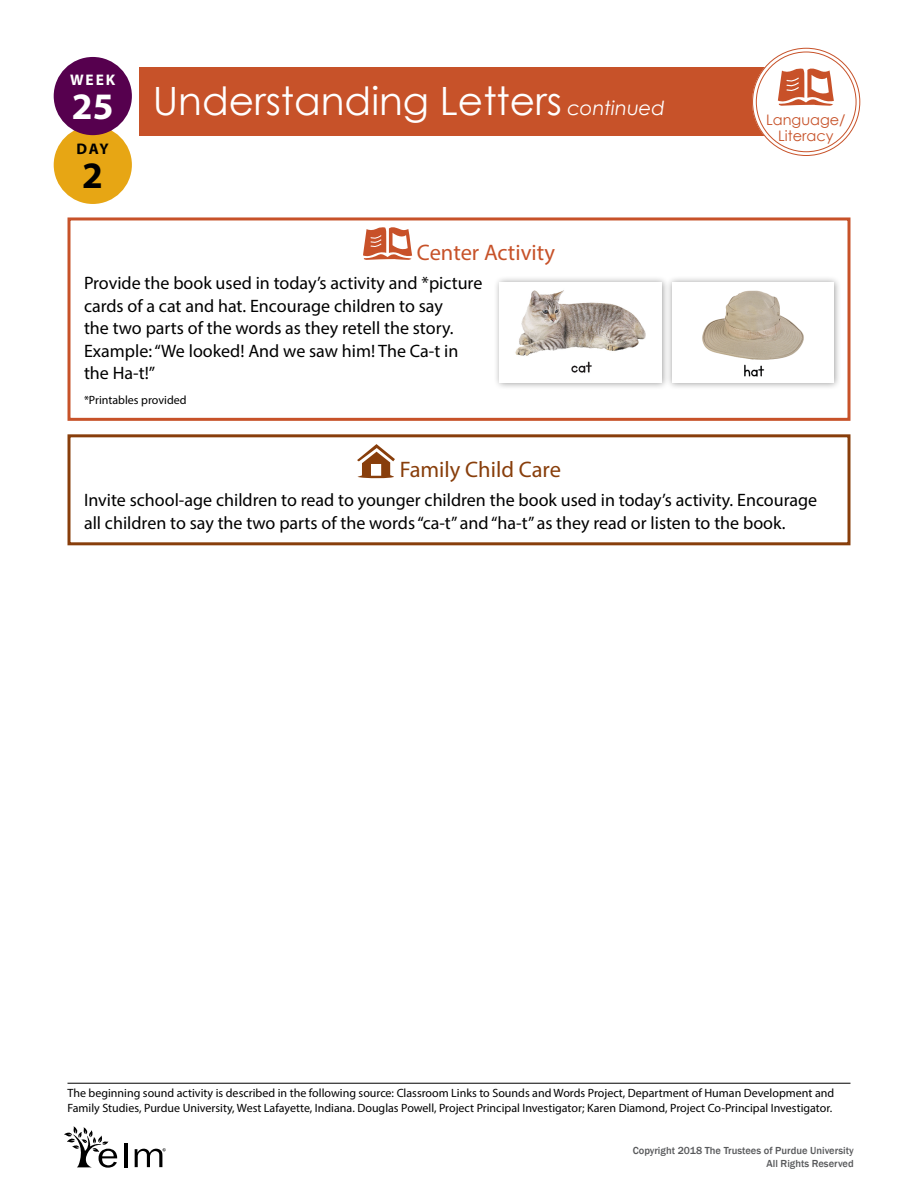
<style>
.page{position:relative;width:918px;height:1188px;background:#fff}
.page>*{position:absolute;margin:0;border:0;box-sizing:border-box;transform-origin:0 0}
.t1{font:39px "Century Gothic";color:#fff}
.t2{font:700 37.5px "Myriad Pro";color:#fff}
.t3{font:700 37.5px "Myriad Pro";color:#000}
.t4{font:22.5px "Myriad Pro";color:#883e0b}
.t5{font:22.5px "Myriad Pro";color:#c75229}
._4-05_Ctr_FCC_Body{font:18px/22.5px "Myriad Pro";color:#000}
.t6{font:700 15.45px "Myriad Pro";color:#fff}
.t7{font:700 15.45px "Myriad Pro";color:#000}
.t8{font:14.55px/15.9px "Century Gothic";color:#c75229;text-align:center}
._2-06_Printable{font:12px/14.4px "Myriad Pro";color:#000}
.t9{font:500 10.5px/12.6px "Franklin Gothic";color:#58595b;text-align:right}
.s1{font-style:italic;font-size:19.5px}
</style>
<div class="page">
<div style="left:140px;top:68px;width:631px;height:68px;background:#c75229"></div>
<div style="left:54px;top:126px;width:78px;height:78px;background:#e7a614;border-radius:50%"></div>
<div style="left:54px;top:57px;width:78px;height:78px;background:#56004e;border-radius:50%"></div>
<div style="left:754px;top:50px;width:104px;height:104px;background:#fff;border-radius:50%"></div>
<div style="left:752px;top:48px;width:108px;height:108px;border:4px solid #fff;border-radius:50%"></div>
<svg style="left:778px;top:69px;width:56px;height:37px"></svg>
<svg style="left:363px;top:227px;width:49px;height:33px"></svg>
<div style="left:493px;top:276px;width:176px;height:114px;background:#000;opacity:.4"></div>
<img style="left:500px;top:283px;width:162px;height:100px">
<div style="left:665px;top:276px;width:176px;height:114px;background:#000;opacity:.4"></div>
<img style="left:672px;top:283px;width:162px;height:100px">
<div style="left:68px;top:217px;width:782px;height:204px;border:3px solid #c75229"></div>
<svg style="left:357px;top:444px;width:38px;height:34px"></svg>
<div style="left:68px;top:434px;width:782px;height:111px;border:3px solid #883e0b"></div>
<hr style="left:68px;top:1083px;width:782px;height:1px;background:#000">
<hr style="left:124px;top:1143px;width:3px;height:24px;background:#000">
<svg style="left:64px;top:1126px;width:53px;height:42px"></svg>
<svg style="left:135px;top:1148px;width:31px;height:19px"></svg>
<p class="t6" style="left:70px;top:69px;width:47px">WEEK</p>
<h2 class="t2" style="left:72px;top:82px;width:43px">25</h2>
<p class="t7" style="left:77px;top:138px;width:34px">DAY</p>
<h2 class="t3" style="left:82px;top:151px;width:22px">2</h2>
<h1 class="t1" style="left:153px;top:74px;width:514px">Understanding Letters <span class="s1">continued</span></h1>
<h2 class="t5" style="left:417px;top:238px;width:140px">Center Activity</h2>
<p class="_4-05_Ctr_FCC_Body" style="left:84px;top:272px;width:400px">Provide the book used in today’s activity and *picture cards of a cat and hat. Encourage children to say<br>the two parts of the words as they retell the story.<br>Example: “We looked! And we saw him! The Ca-t in the Ha-t!”</p>
<p class="_2-06_Printable" style="left:84px;top:393px;width:104px">*Printables provided</p>
<p class="t8" style="left:766px;top:111px;width:81px">Language/<br>Literacy</p>
<h2 class="t4" style="left:400px;top:456px;width:163px">Family Child Care</h2>
<p class="_4-05_Ctr_FCC_Body" style="left:84px;top:489px;width:735px">Invite school-age children to read to younger children the book used in today’s activity. Encourage all children to say the two parts of the words “ca-t” and “ha-t” as they read or listen to the book.</p>
<p class="_2-06_Printable" style="left:68px;top:1086px;width:768px">The beginning sound activity is described in the following source: Classroom Links to Sounds and Words Project, Department of Human Development and<br>Family Studies, Purdue University, West Lafayette, Indiana. Douglas Powell, Project Principal Investigator; Karen Diamond, Project Co-Principal Investigator.</p>
<p class="t9" style="left:633px;top:1145px;width:223px">Copyright 2018 The Trustees of Purdue University<br>All Rights Reserved</p>
</div>
